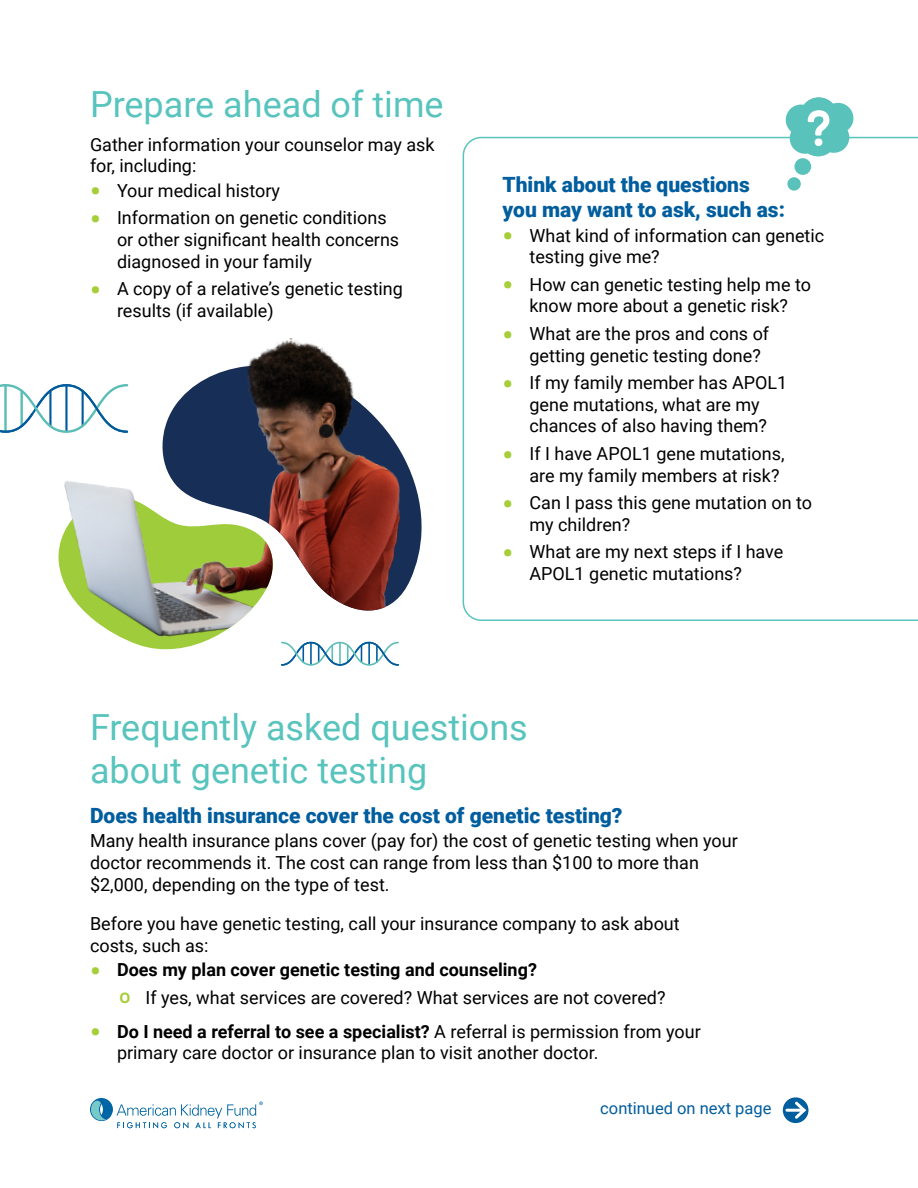
<style>
.page{position:relative;width:918px;height:1188px;background:#fff}
.page>*{position:absolute;margin:0;border:0;box-sizing:border-box;transform-origin:0 0}
.t1{font:36px/43.2px "Roboto";color:#58c4bd}
.t2{font:900 21px/25.2px "Roboto";color:#005d9e}
.t3{font:18px/21.6px "Roboto";color:#000}
.t4{font:16.5px "Roboto";color:#005d9e}
.s1{font-weight:900;font-size:28.5px;color:#a6ce39}
.s2{font-weight:700}
.s3{font-size:28.5px;color:#a6ce39}
</style>
<div class="page">
<svg style="left:463px;top:137px;width:455px;height:484px"></svg>
<div style="left:794px;top:158px;width:17px;height:17px;background:#59c2bb;border-radius:50%"></div>
<div style="left:787px;top:177px;width:14px;height:14px;background:#59c2bb;border-radius:50%"></div>
<svg style="left:786px;top:97px;width:67px;height:59px"></svg>
<svg style="left:281px;top:642px;width:118px;height:24px"></svg>
<svg style="left:0;top:384px;width:128px;height:49px"></svg>
<img style="left:162px;top:338px;width:260px;height:273px">
<svg style="left:131px;top:642px;width:72px;height:8px"></svg>
<img style="left:58px;top:471px;width:216px;height:171px">
<svg style="left:90px;top:1098px;width:173px;height:30px"></svg>
<svg style="left:783px;top:1097px;width:26px;height:26px"></svg>
<hr style="left:787px;top:1109px;width:17px;height:3px;background:#fff">
<svg style="left:792px;top:1099px;width:16px;height:23px"></svg>
<h1 class="t1" style="left:90px;top:81px;width:355px">Prepare ahead of time</h1>
<p class="t3" style="left:90px;top:133px;width:346px">Gather information your counselor may ask for, including:</p>
<p class="t3" style="left:90px;top:179px;width:192px"><span class="s1">•</span> Your medical history</p>
<p class="t3" style="left:117px;top:207px;width:284px;text-indent:-27px"><span class="s1">•</span> Information on genetic conditions or other significant health concerns diagnosed in your family</p>
<p class="t3" style="left:117px;top:277px;width:288px;text-indent:-27px"><span class="s1">•</span> A copy of a relative’s genetic testing results (if available)</p>
<p class="t2" style="left:502px;top:171px;width:284px">Think about the questions you may want to ask, such as:</p>
<p class="t3" style="left:530px;top:224px;width:296px;text-indent:-27px"><span class="s1">•</span> What kind of information can genetic testing give me?</p>
<p class="t3" style="left:502px;top:273px;width:310px;text-align:center"><span class="s1">•</span> How can genetic testing help me to know more about a genetic risk?</p>
<p class="t3" style="left:530px;top:322px;width:241px;text-indent:-27px"><span class="s1">•</span> What are the pros and cons of getting genetic testing done?</p>
<p class="t3" style="left:502px;top:371px;width:286px;text-align:center"><span class="s1">•</span> If my family member has APOL1 gene mutations, what are my chances of also having them?</p>
<p class="t3" style="left:502px;top:442px;width:284px;text-align:right"><span class="s1">•</span> If I have APOL1 gene mutations, are my family members at risk?</p>
<p class="t3" style="left:530px;top:491px;width:284px;text-indent:-27px"><span class="s1">•</span> Can I pass this gene mutation on to my children?</p>
<p class="t3" style="left:530px;top:541px;width:255px;text-indent:-27px"><span class="s1">•</span> What are my next steps if I have<br>APOL1 genetic mutations?</p>
<h1 class="t1" style="left:90px;top:704px;width:439px">Frequently asked questions about genetic testing</h1>
<p class="t2" style="left:90px;top:802px;width:534px">Does health insurance cover the cost of genetic testing?</p>
<p class="t3" style="left:90px;top:829px;width:649px">Many health insurance plans cover (pay for) the cost of genetic testing when your doctor recommends it. The cost can range from less than $100 to more than $2,000, depending on the type of test.</p>
<p class="t3" style="left:90px;top:912px;width:591px">Before you have genetic testing, call your insurance company to ask about costs, such as:</p>
<p class="t3" style="left:118px;top:955px;width:549px;line-height:27.6px;text-indent:-28px"><span class="s1">•</span> <span class="s2">Does my plan cover genetic testing and counseling?<br></span><span class="s3">º</span> If yes, what services are covered? What services are not covered?</p>
<p class="t3" style="left:117px;top:1020px;width:585px;text-indent:-27px"><span class="s1">•</span> <span class="s2">Do I need a referral to see a specialist?</span> A referral is permission from your primary care doctor or insurance plan to visit another doctor.</p>
<p class="t4" style="left:600px;top:1097px;width:173px">continued on next page</p>
</div>
